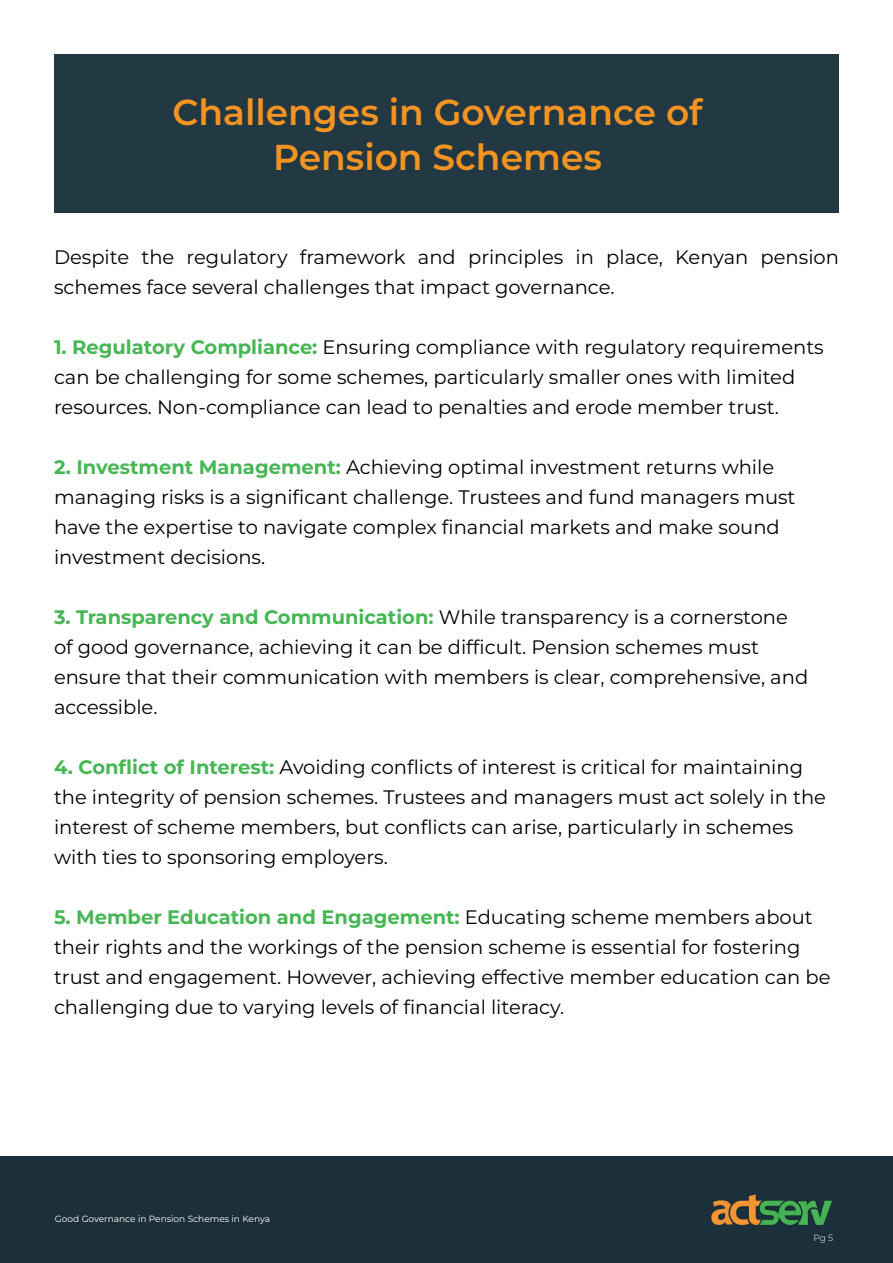
<style>
.page{position:relative;width:893px;height:1263px;background:#fff}
.page>*{position:absolute;margin:0;border:0;box-sizing:border-box;transform-origin:0 0}
.t1{font:600 36px/45px "Montserrat";color:#f39322;text-align:center}
.t2{font:19.5px/30px "Montserrat";color:#000}
.t3{font:9px "Montserrat";color:#fff}
.t4{font:300 9px "Montserrat";color:#fff}
.s1{font-weight:700;color:#46b754}
</style>
<div class="page">
<div style="left:0;top:1156px;width:893px;height:107px;background:#1b303a"></div>
<img style="left:711px;top:1194px;width:121px;height:32px">
<div style="left:54px;top:54px;width:785px;height:158px;background:#223843"></div>
<h1 class="t1" style="left:172px;top:92px;width:532px">Challenges in Governance of<br>Pension Schemes</h1>
<p class="t2" style="left:54px;top:241px;width:786px">Despite the regulatory framework and principles in place, Kenyan pension schemes face several challenges that impact governance.</p>
<p class="t2" style="left:54px;top:334px;width:771px"><span class="s1">1. Regulatory Compliance:</span> Ensuring compliance with regulatory requirements can be challenging for some schemes, particularly smaller ones with limited resources. Non-compliance can lead to penalties and erode member trust.</p>
<p class="t2" style="left:54px;top:454px;width:743px"><span class="s1">2. Investment Management:</span> Achieving optimal investment returns while managing risks is a significant challenge. Trustees and fund managers must have the expertise to navigate complex financial markets and make sound investment decisions.</p>
<p class="t2" style="left:54px;top:604px;width:756px"><span class="s1">3. Transparency and Communication:</span> While transparency is a cornerstone of good governance, achieving it can be difficult. Pension schemes must ensure that their communication with members is clear, comprehensive, and accessible.</p>
<p class="t2" style="left:54px;top:751px;width:773px"><span class="s1">4. Conflict of Interest:</span> Avoiding conflicts of interest is critical for maintaining the integrity of pension schemes. Trustees and managers must act solely in the interest of scheme members, but conflicts can arise, particularly in schemes with ties to sponsoring employers.</p>
<p class="t2" style="left:54px;top:904px;width:778px"><span class="s1">5. Member Education and Engagement:</span> Educating scheme members about their rights and the workings of the pension scheme is essential for fostering trust and engagement. However, achieving effective member education can be challenging due to varying levels of financial literacy.</p>
<p class="t3" style="left:55px;top:1215px;width:217px">Good Governance in Pension Schemes in Kenya</p>
<p class="t4" style="left:813px;top:1234px;width:21px">Pg 5</p>
</div>
